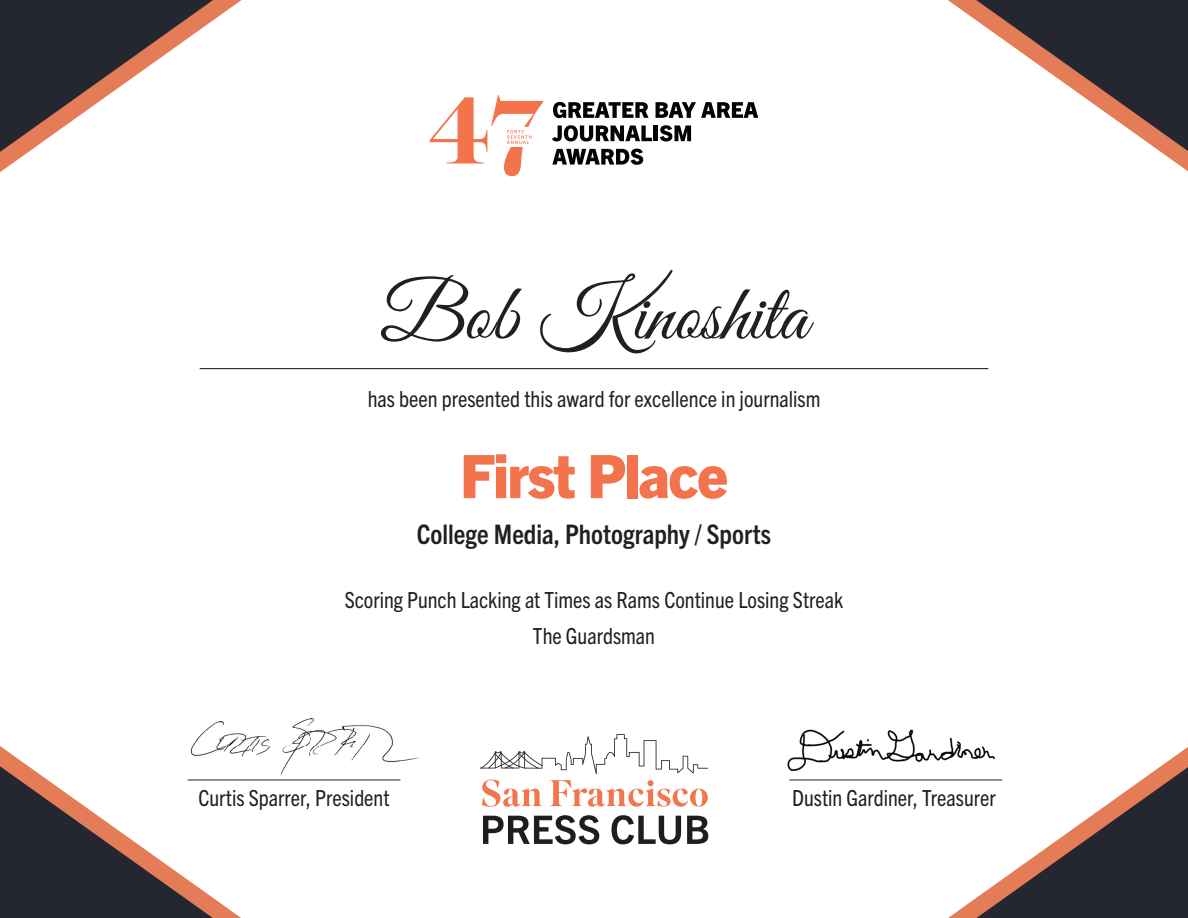
<style>
.page{position:relative;width:1188px;height:918px;background:#fff}
.page>*{position:absolute;margin:0;border:0;box-sizing:border-box;transform-origin:0 0}
.t1{font:81px "Great Vibes";color:#231f20}
.t2{font:800 60px "Trade Gothic Next LT Pro";letter-spacing:-.03em;color:#f3744c}
.t3{font:700 condensed 27px "Trade Gothic Next";color:#231f20}
.t4{font:condensed 22.5px/36px "Trade Gothic Next";color:#231f20;text-align:center}
</style>
<div class="page">
<img style="left:787px;top:729px;width:197px;height:43px">
<img style="left:192px;top:718px;width:227px;height:63px">
<hr style="left:188px;top:780px;width:212px;height:1px;background:#231f20">
<hr style="left:789px;top:780px;width:213px;height:1px;background:#231f20">
<svg style="left:553px;top:102px;width:96px;height:16px"></svg>
<svg style="left:656px;top:102px;width:102px;height:16px"></svg>
<svg style="left:552px;top:125px;width:100px;height:16px"></svg>
<hr style="left:654px;top:126px;width:4px;height:15px;background:#040503">
<svg style="left:660px;top:125px;width:31px;height:16px"></svg>
<svg style="left:552px;top:149px;width:91px;height:16px"></svg>
<svg style="left:430px;top:95px;width:113px;height:81px"></svg>
<svg style="left:948px;top:747px;width:240px;height:171px"></svg>
<svg style="left:0;top:0;width:242px;height:172px"></svg>
<svg style="left:0;top:746px;width:241px;height:172px"></svg>
<svg style="left:948px;top:0;width:240px;height:171px"></svg>
<svg style="left:480px;top:734px;width:228px;height:40px"></svg>
<svg style="left:483px;top:815px;width:116px;height:29px"></svg>
<svg style="left:612px;top:815px;width:69px;height:29px"></svg>
<svg style="left:687px;top:816px;width:21px;height:28px"></svg>
<svg style="left:482px;top:780px;width:60px;height:27px"></svg>
<svg style="left:550px;top:780px;width:158px;height:27px"></svg>
<hr style="left:200px;top:368px;width:788px;height:1px;background:#0b0c0b">
<h1 class="t1" style="left:380px;top:270px;width:429px">Bob Kinoshita</h1>
<p class="t4" style="left:368px;top:381px;width:454px">has been presented this award for excellence in journalism</p>
<h2 class="t2" style="left:460px;top:435px;width:269px">First Place</h2>
<p class="t3" style="left:417px;top:518px;width:356px">College Media, Photography / Sports</p>
<p class="t4" style="left:345px;top:582px;width:500px">Scoring Punch Lacking at Times as Rams Continue Losing Streak<br>The Guardsman</p>
<p class="t4" style="left:198px;top:779px;width:193px">Curtis Sparrer, President</p>
<p class="t4" style="left:792px;top:779px;width:205px">Dustin Gardiner, Treasurer</p>
</div>
